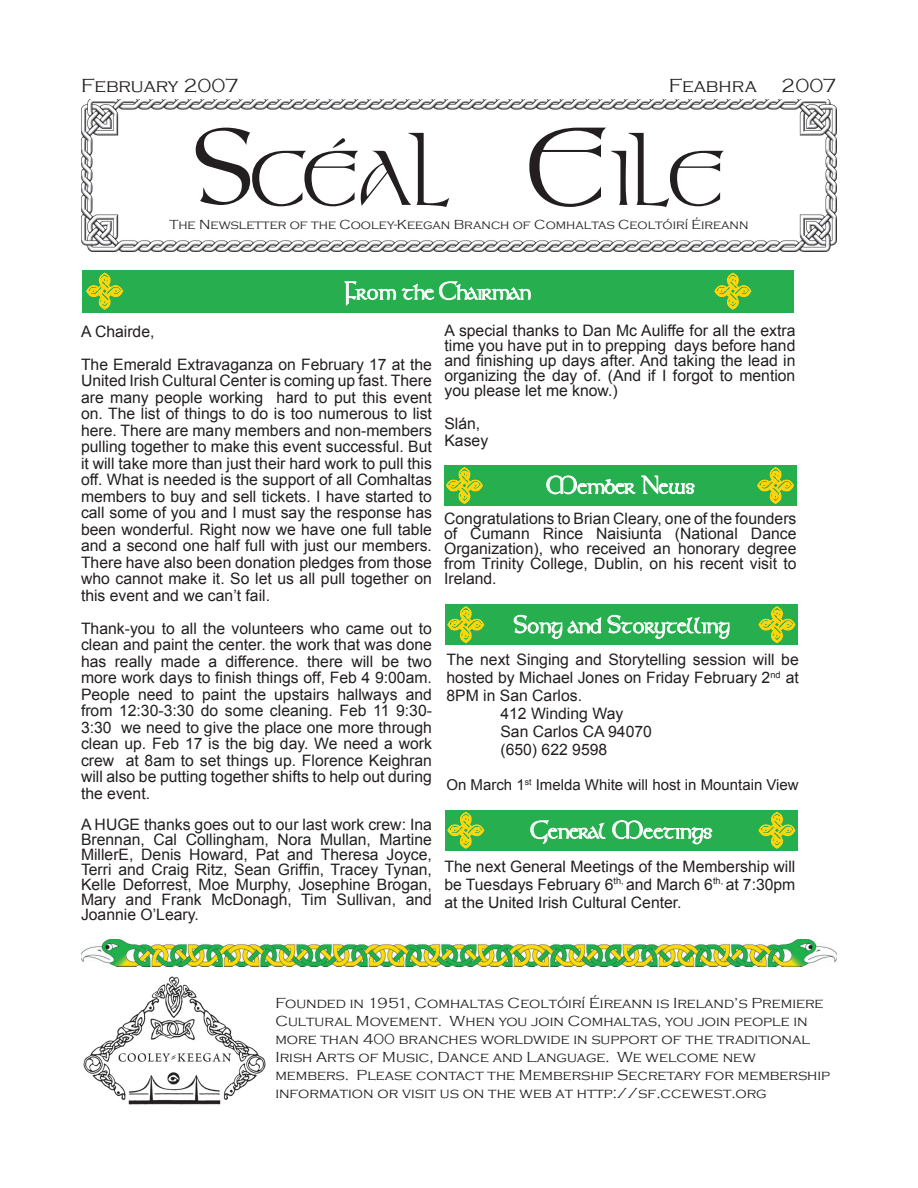
<style>
.page{position:relative;width:918px;height:1188px;background:#fff}
.page>*{position:absolute;margin:0;border:0;box-sizing:border-box;transform-origin:0 0}
.t1{font:89.25px "Umber SSK";color:#231f20}
.t2{font:28.5px "Umber SSK";color:#fff}
.t3{font:300 19.5px "Copperplate Gothic";color:#231f20}
.t4{font:15.75px/16.5px "Arial";color:#231f20;text-align:justify}
.t5{font:300 15px/18px "Copperplate Gothic";color:#231f20}
.t6{font:15px "Arial";color:#231f20}
.t7{font:300 13.5px "Copperplate Gothic";color:#231f20}
.s1{font-size:127.5px}
</style>
<div class="page">
<img style="left:81px;top:939px;width:756px;height:27px">
<img style="left:83px;top:976px;width:183px;height:129px">
<div style="left:82px;top:271px;width:711px;height:42px;background:#27af4f"></div>
<svg style="left:86px;top:273px;width:37px;height:37px"></svg>
<svg style="left:714px;top:273px;width:37px;height:37px"></svg>
<svg style="left:343px;top:281px;width:53px;height:25px"></svg>
<svg style="left:402px;top:281px;width:129px;height:19px"></svg>
<img style="left:81px;top:99px;width:756px;height:153px">
<div style="left:446px;top:810px;width:352px;height:41px;background:#27af4f"></div>
<svg style="left:447px;top:812px;width:37px;height:37px"></svg>
<svg style="left:759px;top:812px;width:36px;height:37px"></svg>
<svg style="left:530px;top:820px;width:76px;height:24px"></svg>
<svg style="left:612px;top:820px;width:101px;height:25px"></svg>
<div style="left:444px;top:465px;width:352px;height:41px;background:#27af4f"></div>
<svg style="left:446px;top:467px;width:37px;height:37px"></svg>
<svg style="left:757px;top:467px;width:37px;height:37px"></svg>
<svg style="left:546px;top:475px;width:149px;height:20px"></svg>
<div style="left:446px;top:604px;width:352px;height:41px;background:#27af4f"></div>
<svg style="left:447px;top:606px;width:37px;height:37px"></svg>
<svg style="left:759px;top:606px;width:36px;height:37px"></svg>
<svg style="left:513px;top:615px;width:217px;height:24px"></svg>
<p class="t3" style="left:81px;top:75px;width:160px">February 2007</p>
<p class="t3" style="left:669px;top:75px;width:90px">Feabhra</p>
<p class="t3" style="left:781px;top:75px;width:57px">2007</p>
<h1 class="t1" style="left:193px;top:133px;width:534px"><span class="s1">S</span>CÉAL <span class="s1">E</span>ILE</h1>
<p class="t7" style="left:170px;top:217px;width:580px">The Newsletter of the Cooley-Keegan Branch of Comhaltas Ceoltóirí Éireann</p>
<h2 class="t2" style="left:345px;top:276px;width:188px">From the Chairman</h2>
<p class="t4" style="left:444px;top:323px;width:353px;line-height:15px">A special thanks to Dan Mc Auliffe for all the extra time you have put in to prepping days before hand and finishing up days after. And taking the lead in organizing the day of. (And if I forgot to mention you please let me know.)</p>
<p class="t4" style="left:444px;top:415px;width:45px">Slán,<br>Kasey</p>
<p class="t4" style="left:81px;top:315px;width:352px;line-height:33px">A Chairde,<br>The Emerald Extravaganza on February 17 at the</p>
<p class="t4" style="left:81px;top:372px;width:353px">United Irish Cultural Center is coming up fast. There are many people working hard to put this event on. The list of things to do is too numerous to list here. There are many members and non-members pulling together to make this event successful. But it will take more than just their hard work to pull this off. What is needed is the support of all Comhaltas members to buy and sell tickets. I have started to call some of you and I must say the response has been wonderful. Right now we have one full table and a second one half full with just our members.<br>There have also been donation pledges from those who cannot make it. So let us all pull together on this event and we can’t fail.</p>
<p class="t4" style="left:81px;top:620px;width:353px">Thank-you to all the volunteers who came out to clean and paint the center. the work that was done has really made a difference. there will be two more work days to finish things off, Feb 4 9:00am.<br>People need to paint the upstairs hallways and from 12:30-3:30 do some cleaning. Feb 11 9:30- 3:30 we need to give the place one more through clean up. Feb 17 is the big day. We need a work crew at 8am to set things up. Florence Keighran will also be putting together shifts to help out during the event.</p>
<p class="t4" style="left:81px;top:817px;width:353px;line-height:15px">A HUGE thanks goes out to our last work crew: Ina Brennan, Cal Collingham, Nora Mullan, Martine MillerE, Denis Howard, Pat and Theresa Joyce, Terri and Craig Ritz, Sean Griffin, Tracey Tynan, Kelle Deforrest, Moe Murphy, Josephine Brogan, Mary and Frank McDonagh, Tim Sullivan, and Joannie O’Leary.</p>
<h2 class="t2" style="left:531px;top:815px;width:183px">General Meetings</h2>
<h2 class="t2" style="left:546px;top:470px;width:151px">Member News</h2>
<p class="t4" style="left:444px;top:511px;width:354px;line-height:15px">Congratulations to Brian Cleary, one of the founders of Cumann Rince Naisiunta (National Dance Organization), who received an honorary degree from Trinity College, Dublin, on his recent visit to Ireland.</p>
<h2 class="t2" style="left:514px;top:610px;width:218px">Song and Storytelling</h2>
<p class="t4" style="left:446px;top:652px;width:354px">The next Singing and Storytelling session will be</p>
<p class="t4" style="left:446px;top:670px;width:354px">hosted by Michael Jones on Friday February 2<sup>nd</sup> at</p>
<p class="t4" style="left:446px;top:688px;width:137px">8PM in San Carlos.</p>
<p class="t4" style="left:500px;top:706px;width:124px">412 Winding Way</p>
<p class="t4" style="left:500px;top:724px;width:153px">San Carlos CA 94070</p>
<p class="t4" style="left:500px;top:742px;width:108px">(650) 622 9598</p>
<p class="t6" style="left:446px;top:775px;width:354px">On March 1<sup>st</sup> Imelda White will host in Mountain View</p>
<p class="t4" style="left:444px;top:857px;width:352px;line-height:18px">The next General Meetings of the Membership will be Tuesdays February 6<sup>th,</sup> and March 6<sup>th,</sup> at 7:30pm at the United Irish Cultural Center.</p>
<p class="t5" style="left:275px;top:994px;width:556px">Founded in 1951, Comhaltas Ceoltóirí Éireann is Ireland’s Premiere Cultural Movement. When you join Comhaltas, you join people in more than 400 branches worldwide in support of the traditional Irish Arts of Music, Dance and Language. We welcome new members. Please contact the Membership Secretary for membership information or visit us on the web at http://sf.ccewest.org</p>
</div>
